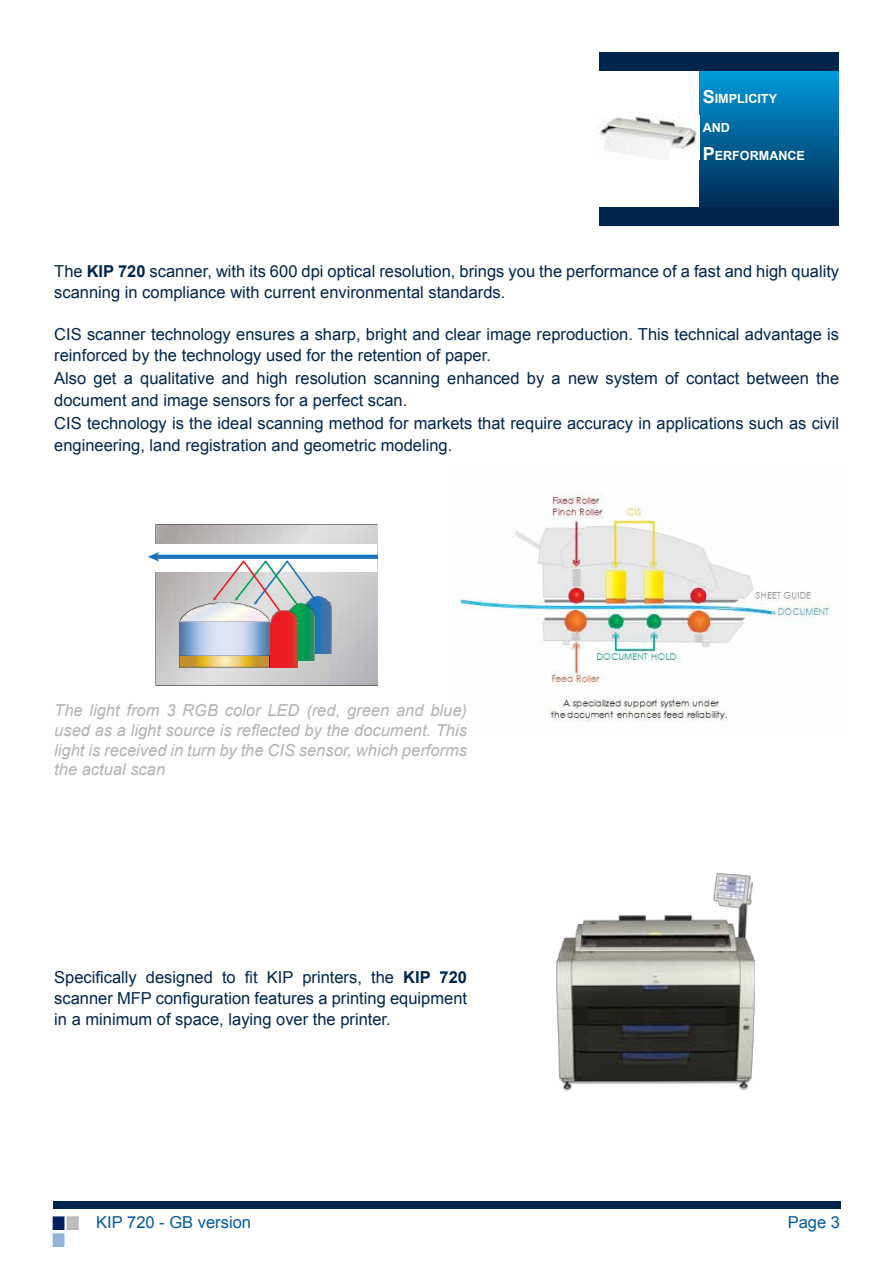
<style>
.page{position:relative;width:893px;height:1263px;background:#fff}
.page>*{position:absolute;margin:0;border:0;box-sizing:border-box;transform-origin:0 0}
.t1{font:16.5px/21px "Arial";color:#00254d}
.t2{font:italic 16.5px/19.8px "Arial";color:#b1b3b4;text-align:justify}
.t3{font:16.5px "Arial";color:#005aa1}
.t4{font:700 12.6px "Arial";color:#fff}
.s1{font-size:18px}
.s2{font-weight:700}
</style>
<div class="page">
<div style="left:53px;top:1201px;width:787px;height:7px;background:#00254d"></div>
<div style="left:53px;top:1217px;width:11px;height:12px;background:#002060"></div>
<div style="left:53px;top:1216px;width:11px;height:14px;border:1px solid #002060"></div>
<div style="left:67px;top:1217px;width:11px;height:12px;background:#bfbfbf"></div>
<div style="left:67px;top:1216px;width:12px;height:14px;border:1px solid #b2b2b2"></div>
<div style="left:53px;top:1234px;width:11px;height:12px;background:#95b3d7"></div>
<div style="left:53px;top:1233px;width:11px;height:14px;border:1px solid #8db3e2"></div>
<div style="left:699px;top:67px;width:140px;height:144px;background:linear-gradient(to bottom,#009de0,#00274f)"></div>
<div style="left:600px;top:53px;width:239px;height:18px;background:#00254d"></div>
<div style="left:600px;top:207px;width:239px;height:18px;background:#00254d"></div>
<img style="left:595px;top:116px;width:104px;height:44px">
<img style="left:454px;top:493px;width:377px;height:229px">
<img style="left:556px;top:873px;width:199px;height:219px">
<svg style="left:148px;top:524px;width:229px;height:161px"></svg>
<p class="t4" style="left:703px;top:91px;width:76px"><span class="s1">S</span>IMPLICITY</p>
<p class="t4" style="left:703px;top:119px;width:29px">AND</p>
<p class="t4" style="left:703px;top:148px;width:104px"><span class="s1">P</span>ERFORMANCE</p>
<p class="t1" style="left:54px;top:261px;width:786px">The <span class="s2">KIP 720</span> scanner, with its 600 dpi optical resolution, brings you the performance of a fast and high quality scanning in compliance with current environmental standards.</p>
<p class="t1" style="left:54px;top:324px;width:786px">CIS scanner technology ensures a sharp, bright and clear image reproduction. This technical advantage is reinforced by the technology used for the retention of paper.</p>
<p class="t1" style="left:54px;top:367px;width:786px;line-height:22.5px">Also get a qualitative and high resolution scanning enhanced by a new system of contact between the document and image sensors for a perfect scan.<br>CIS technology is the ideal scanning method for markets that require accuracy in applications such as civil engineering, land registration and geometric modeling.</p>
<p class="t2" style="left:54px;top:700px;width:414px">The light from 3 RGB color LED (red, green and blue) used as a light source is reflected by the document. This light is received in turn by the CIS sensor, which performs the actual scan</p>
<p class="t1" style="left:54px;top:966px;width:414px;text-align:justify">Specifically designed to fit KIP printers, the <span class="s2">KIP 720 </span>scanner MFP configuration features a printing equipment in a minimum of space, laying over the printer.</p>
<p class="t3" style="left:96px;top:1211px;width:156px">KIP 720 - GB version</p>
<p class="t3" style="left:788px;top:1211px;width:54px">Page 3</p>
</div>
